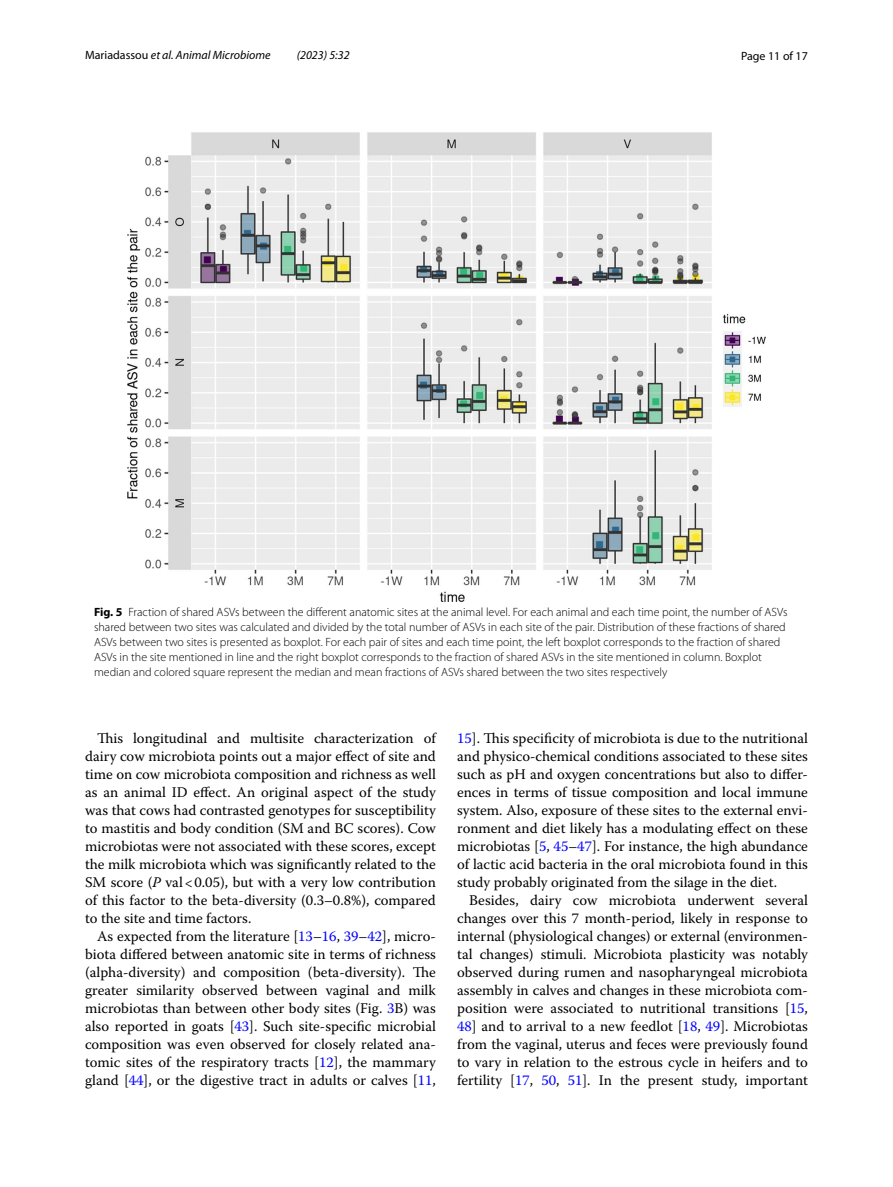
<style>
.page{position:relative;width:893px;height:1187px;background:#fff}
.page>*{position:absolute;margin:0;border:0;box-sizing:border-box;transform-origin:0 0}
.t1{font:14.7px/18px "Warnock Pro";color:#000;text-align:justify}
.t2{font:300 12px/15px "Myriad Pro";color:#000}
.t3{font:italic 12px "Myriad Pro";color:#000}
.t4{font:12px "Myriad Pro";color:#000}
.s1{font-style:normal}
.s2{font-weight:700}
.s3{font-style:italic}
.s4{color:#00f}
</style>
<div class="page">
<img style="left:128px;top:133px;width:637px;height:468px">
<p class="t3" style="left:85px;top:48px;width:187px"><span class="s1">Mariadassou</span> et al. Animal Microbiome</p>
<p class="t3" style="left:297px;top:48px;width:54px">(2023) 5:32</p>
<p class="t4" style="left:741px;top:48px;width:68px">Page 11 of 17</p>
<p class="t2" style="left:94px;top:605px;width:695px"><span class="s2">Fig. 5</span> Fraction of shared ASVs between the different anatomic sites at the animal level. For each animal and each time point, the number of ASVs shared between two sites was calculated and divided by the total number of ASVs in each site of the pair. Distribution of these fractions of shared ASVs between two sites is presented as boxplot. For each pair of sites and each time point, the left boxplot corresponds to the fraction of shared ASVs in the site mentioned in line and the right boxplot corresponds to the fraction of shared ASVs in the site mentioned in column. Boxplot median and colored square represent the median and mean fractions of ASVs shared between the two sites respectively</p>
<p class="t1" style="left:85px;top:728px;width:352px;text-indent:12px">This longitudinal and multisite characterization of dairy cow microbiota points out a major effect of site and time on cow microbiota composition and richness as well as an animal ID effect. An original aspect of the study was that cows had contrasted genotypes for susceptibility to mastitis and body condition (SM and BC scores). Cow microbiotas were not associated with these scores, except the milk microbiota which was significantly related to the SM score (<span class="s3">P</span> val&lt;0.05), but with a very low contribution of this factor to the beta-diversity (0.3–0.8%), compared to the site and time factors.</p>
<p class="t1" style="left:85px;top:926px;width:352px;text-indent:12px">As expected from the literature [<span class="s4">13</span>–<span class="s4">16</span>, <span class="s4">39</span>–<span class="s4">42</span>], micro&shy;biota differed between anatomic site in terms of richness (alpha-diversity) and composition (beta-diversity). The greater similarity observed between vaginal and milk microbiotas than between other body sites (Fig. <span class="s4">3</span>B) was also reported in goats [<span class="s4">43</span>]. Such site-specific microbial composition was even observed for closely related ana&shy;tomic sites of the respiratory tracts [<span class="s4">12</span>], the mammary gland [<span class="s4">44</span>], or the digestive tract in adults or calves [<span class="s4">11</span>,</p>
<p class="t1" style="left:457px;top:728px;width:352px"><span class="s4">15</span>]. This specificity of microbiota is due to the nutritional and physico-chemical conditions associated to these sites such as pH and oxygen concentrations but also to differ&shy;ences in terms of tissue composition and local immune system. Also, exposure of these sites to the external envi&shy;ronment and diet likely has a modulating effect on these microbiotas [<span class="s4">5</span>, <span class="s4">45</span>–<span class="s4">47</span>]. For instance, the high abundance of lactic acid bacteria in the oral microbiota found in this study probably originated from the silage in the diet.</p>
<p class="t1" style="left:457px;top:890px;width:352px;text-indent:12px">Besides, dairy cow microbiota underwent several changes over this 7 month-period, likely in response to internal (physiological changes) or external (environmen&shy;tal changes) stimuli. Microbiota plasticity was notably observed during rumen and nasopharyngeal microbiota assembly in calves and changes in these microbiota com&shy;position were associated to nutritional transitions [<span class="s4">15</span>, <span class="s4">48</span>] and to arrival to a new feedlot [<span class="s4">18</span>, <span class="s4">49</span>]. Microbiotas from the vaginal, uterus and feces were previously found to vary in relation to the estrous cycle in heifers and to fertility [<span class="s4">17</span>, <span class="s4">50</span>, <span class="s4">51</span>]. In the present study, important</p>
</div>
